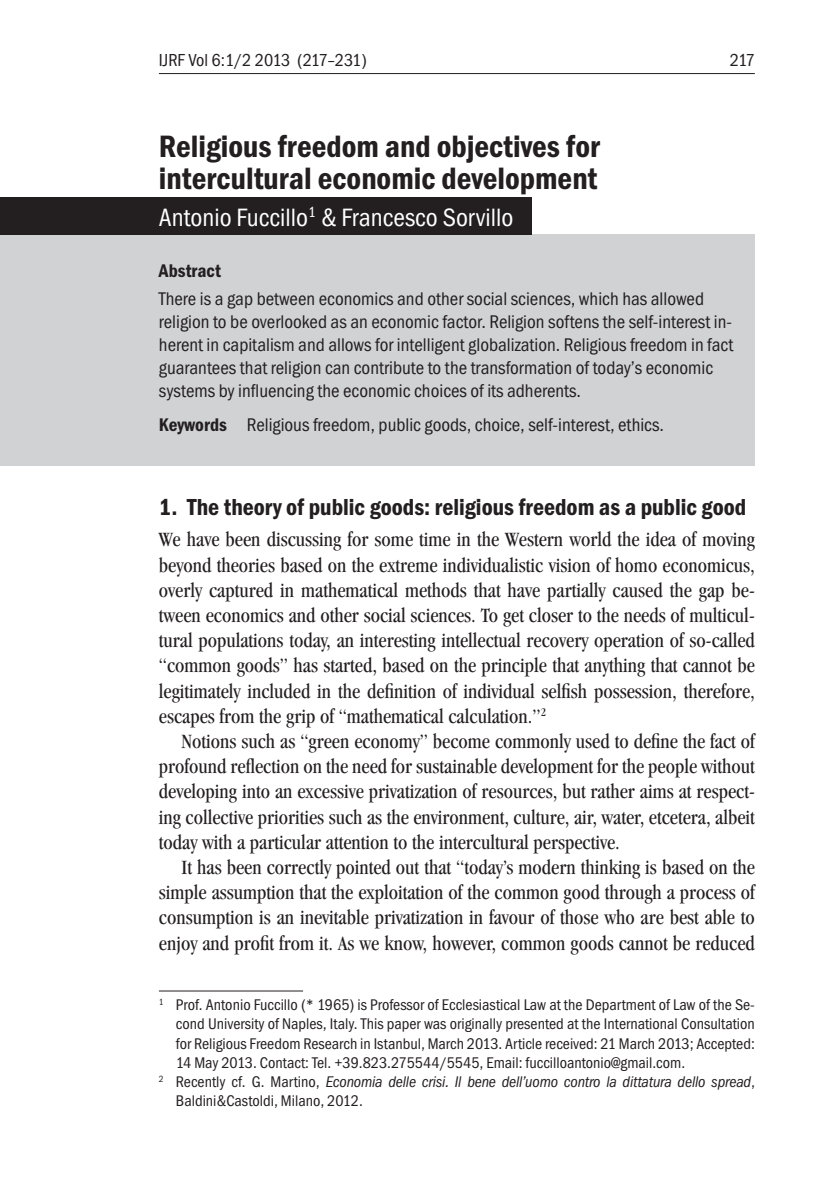
<style>
.page{position:relative;width:840px;height:1191px;background:#fff}
.page>*{position:absolute;margin:0;border:0;box-sizing:border-box;transform-origin:0 0}
.Main_Header{font:600 condensed 32px/32px "Franklin Gothic Itc T";color:#231f20}
.Author{font:condensed 26px "Franklin Gothic Itc T";color:#fff}
.t1{font:600 condensed 24px "Franklin Gothic Itc T";color:#231f20}
.Main_Text{font:condensed 21px/25.2px "Garamond";color:#231f20;text-align:justify}
.Main_Text_1st{font:condensed 21px/25.2px "Garamond";color:#231f20;text-align:justify}
.Abstract{font:condensed 19px/22.8px "Franklin Gothic Itc T";color:#231f20}
.Abstract_Title{font:600 condensed 19px "Franklin Gothic Itc T";color:#231f20}
.t2{font:condensed 18px "Franklin Gothic Itc T";letter-spacing:-.025em;color:#231f20}
.Fußnote{font:condensed 16px/19.2px "Franklin Gothic Itc T";color:#231f20;text-align:justify}
.Fußnote-2{font:italic condensed 16px/19.2px "Franklin Gothic Itc T";letter-spacing:-.01em;color:#231f20}
.s1{font-weight:600}
.s2{font-style:normal}
</style>
<div class="page">
<hr style="left:159px;top:73px;width:595px;height:1px;background:#231f20">
<div style="left:0;top:234px;width:754px;height:232px;background:#d1d2d4"></div>
<div style="left:0;top:197px;width:531px;height:37px;background:#231f20"></div>
<hr style="left:159px;top:990px;width:144px;height:1px;background:#231f20">
<p class="t2" style="left:159px;top:50px;width:209px">IJRF Vol 6:1/2 2013 (217–231)</p>
<p class="t2" style="left:729px;top:50px;width:27px">217</p>
<p class="Main_Header" style="left:159px;top:130px;width:442px">Religious freedom and objectives for intercultural economic development</p>
<p class="Author" style="left:159px;top:203px;width:356px">Antonio Fuccillo<sup>1</sup> &amp; Francesco Sorvillo</p>
<p class="Abstract_Title" style="left:159px;top:260px;width:63px">Abstract</p>
<p class="Abstract" style="left:159px;top:287px;width:575px">There is a gap between economics and other social sciences, which has allowed religion to be overlooked as an economic factor. Religion softens the self-interest in&shy;herent in capitalism and allows for intelligent globalization. Religious freedom in fact guarantees that religion can contribute to the transformation of today’s economic systems by influencing the economic choices of its adherents.</p>
<p class="Abstract" style="left:159px;top:413px;width:506px"><span class="s1">Keywords</span> Religious freedom, public goods, choice, self-interest, ethics.</p>
<p class="t1" style="left:159px;top:494px;width:588px">1. The theory of public goods: religious freedom as a public good</p>
<p class="Main_Text_1st" style="left:159px;top:527px;width:597px">We have been discussing for some time in the Western world the idea of moving beyond theories based on the extreme individualistic vision of homo economicus, overly captured in mathematical methods that have partially caused the gap be&shy;tween economics and other social sciences. To get closer to the needs of multicul&shy;tural populations today, an interesting intellectual recovery operation of so-called “common goods” has started, based on the principle that anything that cannot be legitimately included in the definition of individual selfish possession, therefore, escapes from the grip of “mathematical calculation.”<sup>2</sup></p>
<p class="Main_Text" style="left:159px;top:728px;width:597px;text-indent:23px">Notions such as “green economy” become commonly used to define the fact of profound reflection on the need for sustainable development for the people without developing into an excessive privatization of resources, but rather aims at respect&shy;ing collective priorities such as the environment, culture, air, water, etcetera, albeit today with a particular attention to the intercultural perspective.</p>
<p class="Main_Text" style="left:159px;top:854px;width:597px;text-indent:23px">It has been correctly pointed out that “today’s modern thinking is based on the simple assumption that the exploitation of the common good through a process of consumption is an inevitable privatization in favour of those who are best able to enjoy and profit from it. As we know, however, common goods cannot be reduced</p>
<p class="Fußnote" style="left:176px;top:995px;width:580px;text-indent:-17px"><sup>1</sup> Prof. Antonio Fuccillo (* 1965) is Professor of Ecclesiastical Law at the Department of Law of the Se&shy;cond University of Naples, Italy. This paper was originally presented at the International Consultation for Religious Freedom Research in Istanbul, March 2013. Article received: 21 March 2013; Accepted:<br>14 May 2013. Contact: Tel. +39.823.275544/5545, Email: fuccilloantonio@gmail.com.</p>
<p class="Fußnote-2" style="left:176px;top:1072px;width:580px;text-indent:-17px"><sup>2</sup> <span class="s2">Recently cf. G. Martino,</span> Economia delle crisi. Il bene dell’uomo contro la dittatura dello spread<span class="s2">,<br>Baldini&amp;Castoldi, Milano, 2012.</span></p>
</div>
